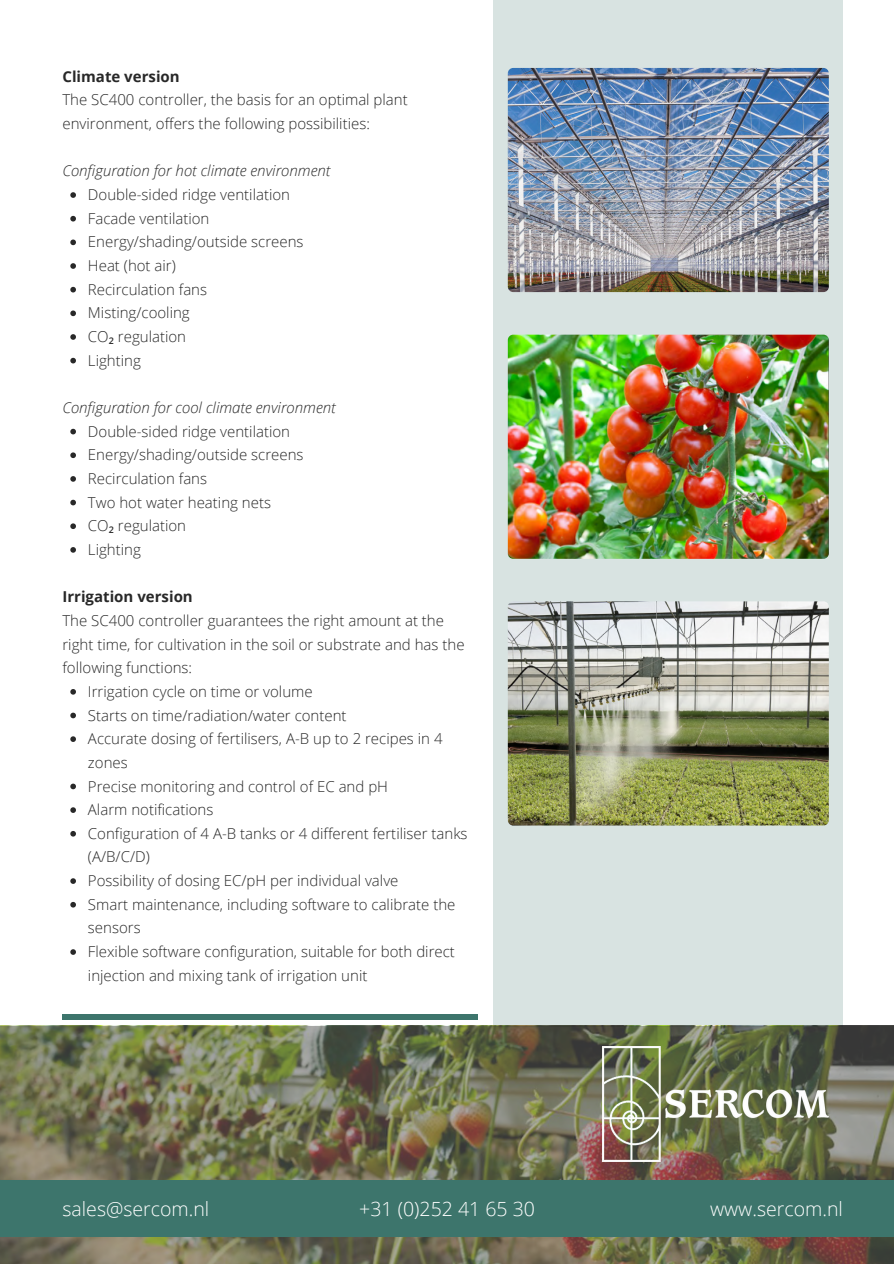
<style>
.page{position:relative;width:894px;height:1264px;background:#fff}
.page>*{position:absolute;margin:0;border:0;box-sizing:border-box;transform-origin:0 0}
.t1{font:300 19.5px "Open Sans";color:#fff}
.t2{font:300 15px/23.7px "Open Sans";color:#282828}
.t3{font:italic 300 15px "Open Sans";color:#282828}
.t4{font:700 15px "Open Sans";color:#282828}
.s1{font-family:"Noto Sans";font-weight:400}
</style>
<div class="page">
<div style="left:493px;top:0;width:349px;height:1026px;background:#d8e3e1"></div>
<img style="left:0;top:1026px;width:893px;height:237px">
<img style="left:602px;top:1046px;width:226px;height:114px">
<img style="left:507px;top:334px;width:321px;height:225px;border-radius:5px">
<div style="left:63px;top:1014px;width:415px;height:6px;background:#3d756c"></div>
<div style="left:0;top:1179px;width:893px;height:57px;background:#3d756c"></div>
<svg style="left:70px;top:192px;width:6px;height:6px"></svg>
<svg style="left:70px;top:216px;width:6px;height:5px"></svg>
<svg style="left:70px;top:239px;width:6px;height:6px"></svg>
<svg style="left:70px;top:263px;width:6px;height:6px"></svg>
<svg style="left:70px;top:287px;width:6px;height:5px"></svg>
<svg style="left:70px;top:310px;width:6px;height:6px"></svg>
<svg style="left:70px;top:334px;width:6px;height:6px"></svg>
<svg style="left:70px;top:358px;width:6px;height:5px"></svg>
<svg style="left:70px;top:429px;width:6px;height:5px"></svg>
<svg style="left:70px;top:452px;width:6px;height:6px"></svg>
<svg style="left:70px;top:476px;width:6px;height:6px"></svg>
<svg style="left:70px;top:500px;width:6px;height:5px"></svg>
<svg style="left:70px;top:523px;width:6px;height:6px"></svg>
<svg style="left:70px;top:547px;width:6px;height:5px"></svg>
<svg style="left:70px;top:689px;width:6px;height:5px"></svg>
<svg style="left:70px;top:712px;width:6px;height:6px"></svg>
<svg style="left:70px;top:736px;width:6px;height:6px"></svg>
<svg style="left:70px;top:783px;width:6px;height:6px"></svg>
<svg style="left:70px;top:807px;width:6px;height:6px"></svg>
<svg style="left:70px;top:831px;width:6px;height:5px"></svg>
<svg style="left:70px;top:878px;width:6px;height:5px"></svg>
<svg style="left:70px;top:901px;width:6px;height:6px"></svg>
<svg style="left:70px;top:949px;width:6px;height:5px"></svg>
<img style="left:507px;top:68px;width:321px;height:224px;border-radius:5px">
<img style="left:507px;top:601px;width:321px;height:224px;border-radius:5px">
<p class="t4" style="left:62px;top:66px;width:119px">Climate version</p>
<p class="t2" style="left:62px;top:88px;width:347px">The SC400 controller, the basis for an optimal plant environment, offers the following possibilities:</p>
<p class="t3" style="left:62px;top:160px;width:269px">Configuration for hot climate environment</p>
<p class="t2" style="left:88px;top:182px;width:203px">Double-sided ridge ventilation</p>
<p class="t2" style="left:88px;top:206px;width:123px">Facade ventilation</p>
<p class="t2" style="left:88px;top:230px;width:217px">Energy/shading/outside screens</p>
<p class="t2" style="left:88px;top:253px;width:89px">Heat (hot air)</p>
<p class="t2" style="left:88px;top:277px;width:121px">Recirculation fans</p>
<p class="t2" style="left:88px;top:301px;width:103px">Misting/cooling</p>
<p class="t2" style="left:88px;top:324px;width:100px">CO<span class="s1">₂</span> regulation</p>
<p class="t2" style="left:88px;top:348px;width:54px">Lighting</p>
<p class="t3" style="left:62px;top:397px;width:275px">Configuration for cool climate environment</p>
<p class="t2" style="left:88px;top:419px;width:203px">Double-sided ridge ventilation</p>
<p class="t2" style="left:88px;top:442px;width:217px">Energy/shading/outside screens</p>
<p class="t2" style="left:88px;top:466px;width:121px">Recirculation fans</p>
<p class="t2" style="left:88px;top:490px;width:184px">Two hot water heating nets</p>
<p class="t2" style="left:88px;top:513px;width:100px">CO<span class="s1">₂</span> regulation</p>
<p class="t2" style="left:88px;top:537px;width:54px">Lighting</p>
<p class="t4" style="left:62px;top:586px;width:132px">Irrigation version</p>
<p class="t2" style="left:62px;top:608px;width:403px">The SC400 controller guarantees the right amount at the right time, for cultivation in the soil or substrate and has the following functions:</p>
<p class="t2" style="left:88px;top:679px;width:226px">Irrigation cycle on time or volume</p>
<p class="t2" style="left:88px;top:703px;width:260px">Starts on time/radiation/water content</p>
<p class="t2" style="left:88px;top:726px;width:356px">Accurate dosing of fertilisers, A-B up to 2 recipes in 4 zones</p>
<p class="t2" style="left:88px;top:773px;width:301px">Precise monitoring and control of EC and pH</p>
<p class="t2" style="left:88px;top:797px;width:127px">Alarm notifications</p>
<p class="t2" style="left:88px;top:821px;width:381px">Configuration of 4 A-B tanks or 4 different fertiliser tanks (A/B/C/D)</p>
<p class="t2" style="left:88px;top:868px;width:312px">Possibility of dosing EC/pH per individual valve</p>
<p class="t2" style="left:88px;top:892px;width:369px">Smart maintenance, including software to calibrate the sensors</p>
<p class="t2" style="left:88px;top:939px;width:368px">Flexible software configuration, suitable for both direct injection and mixing tank of irrigation unit</p>
<p class="t1" style="left:62px;top:1195px;width:148px">sales@sercom.nl</p>
<p class="t1" style="left:359px;top:1195px;width:177px">+31 (0)252 41 65 30</p>
<p class="t1" style="left:709px;top:1195px;width:134px">www.sercom.nl</p>
</div>
